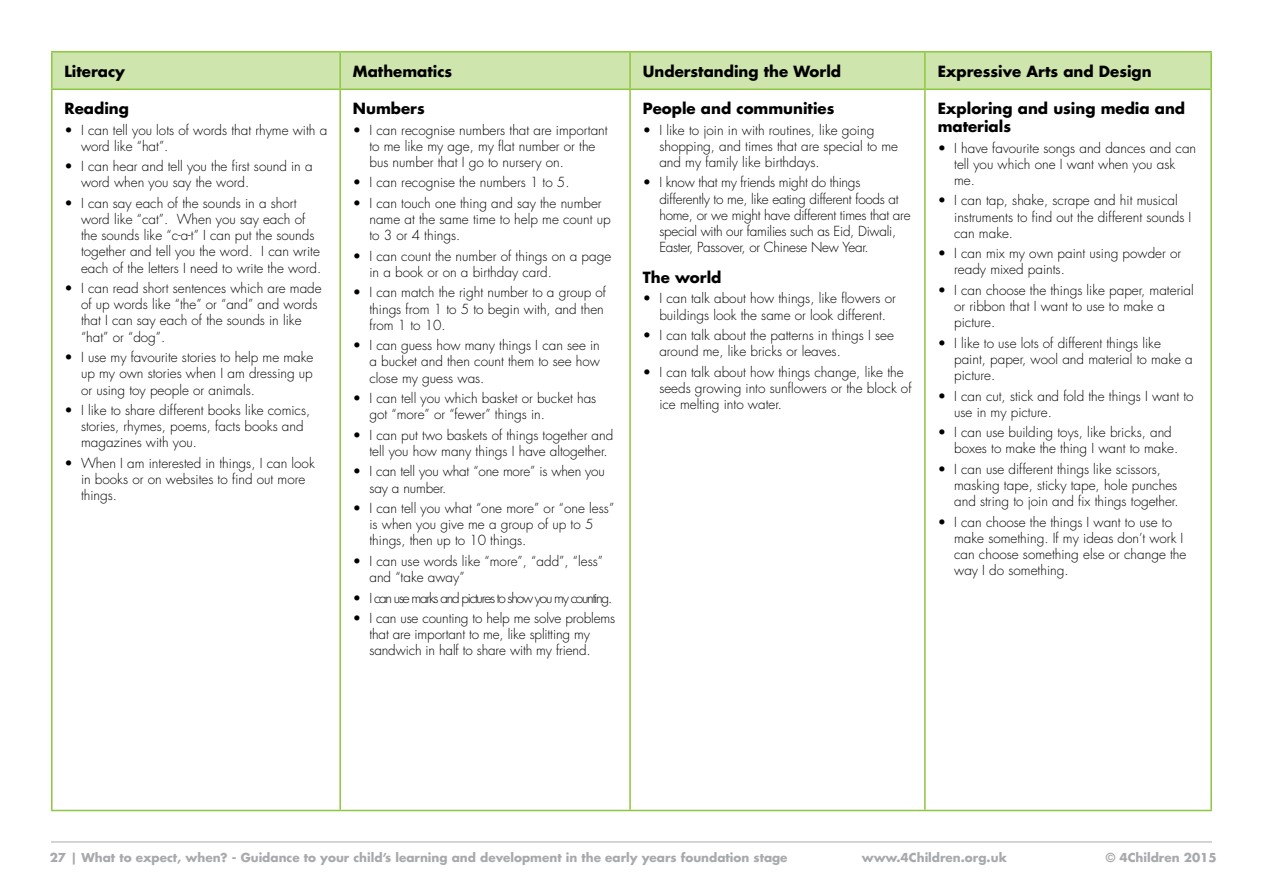
<style>
.page{position:relative;width:1263px;height:893px;background:#fff}
.page>*{position:absolute;margin:0;border:0;box-sizing:border-box;transform-origin:0 0}
.t1{font:700 15px/18px "Futura LT";color:#000}
.t2{font:300 13.5px/16.2px "Futura LT";color:#000}
.t3{font:300 13.5px/16.2px "Futura LT";letter-spacing:-.02em;color:#000}
.t4{font:300 13.5px "Futura LT";letter-spacing:-.09em;color:#000}
.t5{font:700 12px "Futura LT";color:#a7a9ac}
</style>
<div class="page">
<hr style="left:51px;top:842px;width:1161px;height:1px;background:#a7a9ac">
<div style="left:53px;top:53px;width:1157px;height:36px;background:#cfe5ae"></div>
<hr style="left:51px;top:51px;width:289px;height:2px;background:#8dc63f">
<hr style="left:51px;top:53px;width:2px;height:36px;background:#8dc63f">
<hr style="left:340px;top:51px;width:290px;height:2px;background:#8dc63f">
<hr style="left:339px;top:53px;width:2px;height:36px;background:#8dc63f">
<hr style="left:630px;top:51px;width:295px;height:2px;background:#8dc63f">
<hr style="left:629px;top:53px;width:2px;height:36px;background:#8dc63f">
<hr style="left:925px;top:51px;width:287px;height:2px;background:#8dc63f">
<hr style="left:924px;top:53px;width:2px;height:36px;background:#8dc63f">
<hr style="left:1210px;top:53px;width:2px;height:36px;background:#8dc63f">
<hr style="left:51px;top:89px;width:289px;height:1px;background:#8dc63f">
<hr style="left:51px;top:90px;width:2px;height:720px;background:#8dc63f">
<hr style="left:340px;top:89px;width:290px;height:1px;background:#8dc63f">
<hr style="left:339px;top:90px;width:2px;height:720px;background:#8dc63f">
<hr style="left:630px;top:89px;width:295px;height:1px;background:#8dc63f">
<hr style="left:629px;top:90px;width:2px;height:720px;background:#8dc63f">
<hr style="left:925px;top:89px;width:287px;height:1px;background:#8dc63f">
<hr style="left:924px;top:90px;width:2px;height:720px;background:#8dc63f">
<hr style="left:1210px;top:90px;width:2px;height:720px;background:#8dc63f">
<hr style="left:51px;top:810px;width:289px;height:1px;background:#8dc63f">
<hr style="left:340px;top:810px;width:290px;height:1px;background:#8dc63f">
<hr style="left:630px;top:810px;width:295px;height:1px;background:#8dc63f">
<hr style="left:925px;top:810px;width:287px;height:1px;background:#8dc63f">
<p class="t1" style="left:65px;top:62px;width:62px">Literacy</p>
<p class="t1" style="left:353px;top:62px;width:101px">Mathematics</p>
<p class="t1" style="left:643px;top:62px;width:200px">Understanding the World</p>
<p class="t1" style="left:938px;top:62px;width:215px">Expressive Arts and Design</p>
<p class="t1" style="left:65px;top:99px;width:66px">Reading</p>
<p class="t2" style="left:81px;top:122px;width:248px;text-indent:-16px">• I can tell you lots of words that rhyme with a word like “hat”.</p>
<p class="t2" style="left:81px;top:159px;width:233px;text-indent:-16px">• I can hear and tell you the first sound in a word when you say the word.</p>
<p class="t2" style="left:81px;top:195px;width:242px;text-indent:-16px">• I can say each of the sounds in a short word like “cat”. When you say each of the sounds like “c-a-t” I can put the sounds together and tell you the word. I can write each of the letters I need to write the word.</p>
<p class="t2" style="left:81px;top:280px;width:242px;text-indent:-16px">• I can read short sentences which are made of up words like “the” or “and” and words that I can say each of the sounds in like “hat” or “dog”.</p>
<p class="t2" style="left:81px;top:349px;width:234px;text-align:justify;text-indent:-16px">• I use my favourite stories to help me make up my own stories when I am dressing up or using toy people or animals.</p>
<p class="t2" style="left:81px;top:402px;width:231px;text-indent:-16px">• I like to share different books like comics, stories, rhymes, poems, facts books and magazines with you.</p>
<p class="t2" style="left:81px;top:455px;width:235px;text-indent:-16px">• When I am interested in things, I can look in books or on websites to find out more things.</p>
<p class="t1" style="left:353px;top:99px;width:73px">Numbers</p>
<p class="t2" style="left:369px;top:122px;width:240px;text-indent:-16px">• I can recognise numbers that are important to me like my age, my flat number or the bus number that I go to nursery on.</p>
<p class="t2" style="left:353px;top:175px;width:218px">• I can recognise the numbers 1 to 5.</p>
<p class="t2" style="left:369px;top:195px;width:243px;text-indent:-16px">• I can touch one thing and say the number name at the same time to help me count up to 3 or 4 things.</p>
<p class="t2" style="left:369px;top:248px;width:243px;text-indent:-16px">• I can count the number of things on a page in a book or on a birthday card.</p>
<p class="t2" style="left:369px;top:285px;width:238px;text-indent:-16px">• I can match the right number to a group of things from 1 to 5 to begin with, and then from 1 to 10.</p>
<p class="t2" style="left:369px;top:338px;width:232px;text-align:justify;text-indent:-16px">• I can guess how many things I can see in a bucket and then count them to see how close my guess was.</p>
<p class="t2" style="left:369px;top:390px;width:228px;text-indent:-16px">• I can tell you which basket or bucket has got “more” or “fewer” things in.</p>
<p class="t2" style="left:369px;top:427px;width:245px;text-indent:-16px">• I can put two baskets of things together and tell you how many things I have altogether.</p>
<p class="t2" style="left:369px;top:464px;width:237px;text-indent:-16px">• I can tell you what “one more” is when you say a number.</p>
<p class="t2" style="left:369px;top:500px;width:246px;text-indent:-16px">• I can tell you what “one more” or “one less” is when you give me a group of up to 5 things, then up to 10 things.</p>
<p class="t2" style="left:369px;top:553px;width:235px;text-indent:-16px">• I can use words like “more”, “add”, “less” and “take away”</p>
<p class="t4" style="left:353px;top:589px;width:261px">• I can use marks and pictures to show you my counting.</p>
<p class="t2" style="left:369px;top:610px;width:247px;text-indent:-16px">• I can use counting to help me solve problems that are important to me, like splitting my sandwich in half to share with my friend.</p>
<p class="t1" style="left:643px;top:99px;width:193px">People and communities</p>
<p class="t2" style="left:659px;top:122px;width:240px;text-indent:-16px">• I like to join in with routines, like going shopping, and times that are special to me and my family like birthdays.</p>
<p class="t3" style="left:659px;top:175px;width:253px;text-indent:-16px">• I know that my friends might do things differently to me, like eating different foods at home, or we might have different times that are special with our families such as Eid, Diwali, Easter, Passover, or Chinese New Year.</p>
<p class="t1" style="left:643px;top:268px;width:80px">The world</p>
<p class="t2" style="left:643px;top:291px;width:255px;text-align:center">• I can talk about how things, like flowers or buildings look the same or look different.</p>
<p class="t2" style="left:659px;top:327px;width:236px;text-indent:-16px">• I can talk about the patterns in things I see around me, like bricks or leaves.</p>
<p class="t2" style="left:659px;top:364px;width:254px;text-indent:-16px">• I can talk about how things change, like the seeds growing into sunflowers or the block of ice melting into water.</p>
<p class="t1" style="left:938px;top:99px;width:249px">Exploring and using media and materials</p>
<p class="t2" style="left:954px;top:140px;width:244px;text-indent:-16px">• I have favourite songs and dances and can tell you which one I want when you ask me.</p>
<p class="t2" style="left:954px;top:193px;width:239px;text-indent:-16px">• I can tap, shake, scrape and hit musical instruments to find out the different sounds I can make.</p>
<p class="t2" style="left:954px;top:246px;width:229px;text-indent:-16px">• I can mix my own paint using powder or ready mixed paints.</p>
<p class="t2" style="left:954px;top:282px;width:241px;text-indent:-16px">• I can choose the things like paper, material or ribbon that I want to use to make a picture.</p>
<p class="t2" style="left:954px;top:335px;width:240px;text-indent:-16px">• I like to use lots of different things like paint, paper, wool and material to make a picture.</p>
<p class="t2" style="left:954px;top:388px;width:241px;text-indent:-16px">• I can cut, stick and fold the things I want to use in my picture.</p>
<p class="t2" style="left:954px;top:425px;width:226px;text-indent:-16px">• I can use building toys, like bricks, and boxes to make the thing I want to make.</p>
<p class="t2" style="left:954px;top:461px;width:226px;text-indent:-16px">• I can use different things like scissors, masking tape, sticky tape, hole punches and string to join and fix things together.</p>
<p class="t2" style="left:954px;top:514px;width:234px;text-indent:-16px">• I can choose the things I want to use to make something. If my ideas don’t work I can choose something else or change the way I do something.</p>
<p class="t5" style="left:50px;top:850px;width:739px">27 | What to expect, when? - Guidance to your child’s learning and development in the early years foundation stage</p>
<p class="t5" style="left:862px;top:850px;width:147px">www.4Children.org.uk</p>
<p class="t5" style="left:1106px;top:850px;width:113px">© 4Children 2015</p>
</div>
